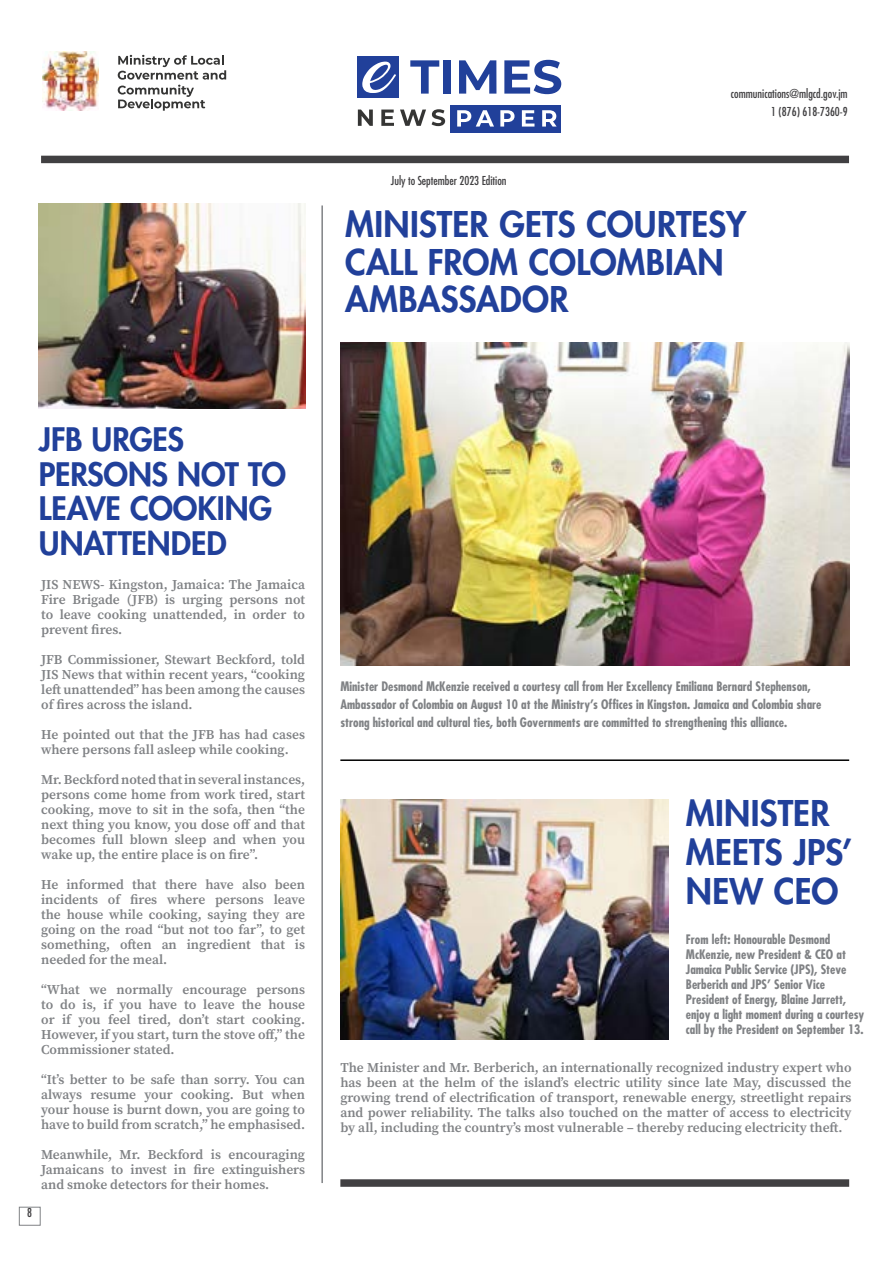
<style>
.page{position:relative;width:893px;height:1263px;background:#fff}
.page>*{position:absolute;margin:0;border:0;box-sizing:border-box;transform-origin:0 0}
.t1{font:800 34.5px/39px "Futura LT";letter-spacing:.005em;color:#21409a}
.t2{font:800 31.5px/34.5px "Futura LT";letter-spacing:-.005em;color:#21409a}
.t3{font:600 13.5px/15px "Source Serif Pro";color:#808285;text-align:justify}
.t4{font:700 condensed 12.75px/15px "Futura LT";color:#808285}
.t5{font:condensed 12px/18px "Futura LT";color:#414042;text-align:right}
</style>
<div class="page">
<div style="left:19px;top:1207px;width:21px;height:18px;border:1px solid #808285"></div>
<img style="left:340px;top:342px;width:509px;height:323px">
<hr style="left:340px;top:759px;width:509px;height:2px;background:#000">
<div style="left:340px;top:1179px;width:509px;height:8px;background:#414042"></div>
<hr style="left:321px;top:205px;width:2px;height:978px;background:#808285">
<div style="left:41px;top:156px;width:808px;height:7px;background:#414042"></div>
<img style="left:42px;top:52px;width:56px;height:58px">
<svg style="left:118px;top:55px;width:108px;height:56px"></svg>
<img style="left:340px;top:799px;width:328px;height:240px">
<img style="left:39px;top:204px;width:266px;height:204px">
<div style="left:357px;top:56px;width:42px;height:42px;background:#21409a"></div>
<div style="left:450px;top:105px;width:111px;height:27px;background:#21409a"></div>
<svg style="left:358px;top:110px;width:15px;height:16px"></svg>
<svg style="left:381px;top:110px;width:13px;height:16px"></svg>
<svg style="left:400px;top:110px;width:26px;height:16px"></svg>
<svg style="left:432px;top:109px;width:13px;height:17px"></svg>
<svg style="left:410px;top:60px;width:29px;height:34px"></svg>
<div style="left:443px;top:60px;width:8px;height:34px;background:#21409a"></div>
<svg style="left:459px;top:60px;width:37px;height:34px"></svg>
<svg style="left:504px;top:60px;width:57px;height:34px"></svg>
<svg style="left:362px;top:62px;width:34px;height:31px"></svg>
<svg style="left:457px;top:110px;width:37px;height:17px"></svg>
<svg style="left:500px;top:110px;width:14px;height:17px"></svg>
<svg style="left:522px;top:110px;width:12px;height:17px"></svg>
<svg style="left:542px;top:110px;width:15px;height:17px"></svg>
<p class="t5" style="left:391px;top:172px;width:117px">July to September 2023 Edition</p>
<p class="t5" style="left:731px;top:85px;width:118px">communications@mlgcd.gov.jm<br>1 (876) 618-7360-9</p>
<h1 class="t1" style="left:345px;top:205px;width:403px;line-height:37.5px">MINISTER GETS COURTESY<br>CALL FROM COLOMBIAN<br>AMBASSADOR</h1>
<h2 class="t2" style="left:39px;top:422px;width:249px">JFB URGES<br>PERSONS NOT TO<br>LEAVE COOKING<br>UNATTENDED</h2>
<p class="t5" style="left:27px;top:1203px;width:6px">8</p>
<p class="t3" style="left:41px;top:576px;width:265px">JIS NEWS- Kingston, Jamaica: The Jamaica Fire Brigade (JFB) is urging persons not to leave cooking unattended, in order to prevent fires.</p>
<p class="t3" style="left:41px;top:651px;width:265px">JFB Commissioner, Stewart Beckford, told JIS News that within recent years, “cooking left unattended” has been among the causes of fires across the island.</p>
<p class="t3" style="left:41px;top:726px;width:265px">He pointed out that the JFB has had cases where persons fall asleep while cooking.</p>
<p class="t3" style="left:41px;top:771px;width:265px">Mr. Beckford noted that in several instances, persons come home from work tired, start cooking, move to sit in the sofa, then “the next thing you know, you dose off and that becomes full blown sleep and when you wake up, the entire place is on fire”.</p>
<p class="t3" style="left:41px;top:876px;width:265px">He informed that there have also been incidents of fires where persons leave the house while cooking, saying they are going on the road “but not too far”, to get something, often an ingredient that is needed for the meal.</p>
<p class="t3" style="left:41px;top:981px;width:265px">“What we normally encourage persons to do is, if you have to leave the house or if you feel tired, don’t start cooking.<br>However, if you start, turn the stove off,” the Commissioner stated.</p>
<p class="t3" style="left:41px;top:1071px;width:265px">“It’s better to be safe than sorry. You can always resume your cooking. But when your house is burnt down, you are going to have to build from scratch,” he emphasised.</p>
<p class="t3" style="left:41px;top:1146px;width:265px">Meanwhile, Mr. Beckford is encouraging Jamaicans to invest in fire extinguishers and smoke detectors for their homes.</p>
<p class="t4" style="left:340px;top:677px;width:483px;line-height:18px">Minister Desmond McKenzie received a courtesy call from Her Excellency Emiliana Bernard Stephenson,<br>Ambassador of Colombia on August 10 at the Ministry’s Offices in Kingston. Jamaica and Colombia share strong historical and cultural ties, both Governments are committed to strengthening this alliance.</p>
<h1 class="t1" style="left:686px;top:794px;width:168px">MINISTER<br>MEETS JPS’<br>NEW CEO</h1>
<p class="t4" style="left:686px;top:931px;width:180px">From left: Honourable Desmond McKenzie, new President &amp; CEO at Jamaica Public Service (JPS), Steve Berberich and JPS’ Senior Vice President of Energy, Blaine Jarrett, enjoy a light moment during a courtesy call by the President on September 13.</p>
<p class="t3" style="left:340px;top:1059px;width:513px">The Minister and Mr. Berberich, an internationally recognized industry expert who has been at the helm of the island’s electric utility since late May, discussed the growing trend of electrification of transport, renewable energy, streetlight repairs and power reliability. The talks also touched on the matter of access to electricity by all, including the country’s most vulnerable – thereby reducing electricity theft.</p>
</div>
